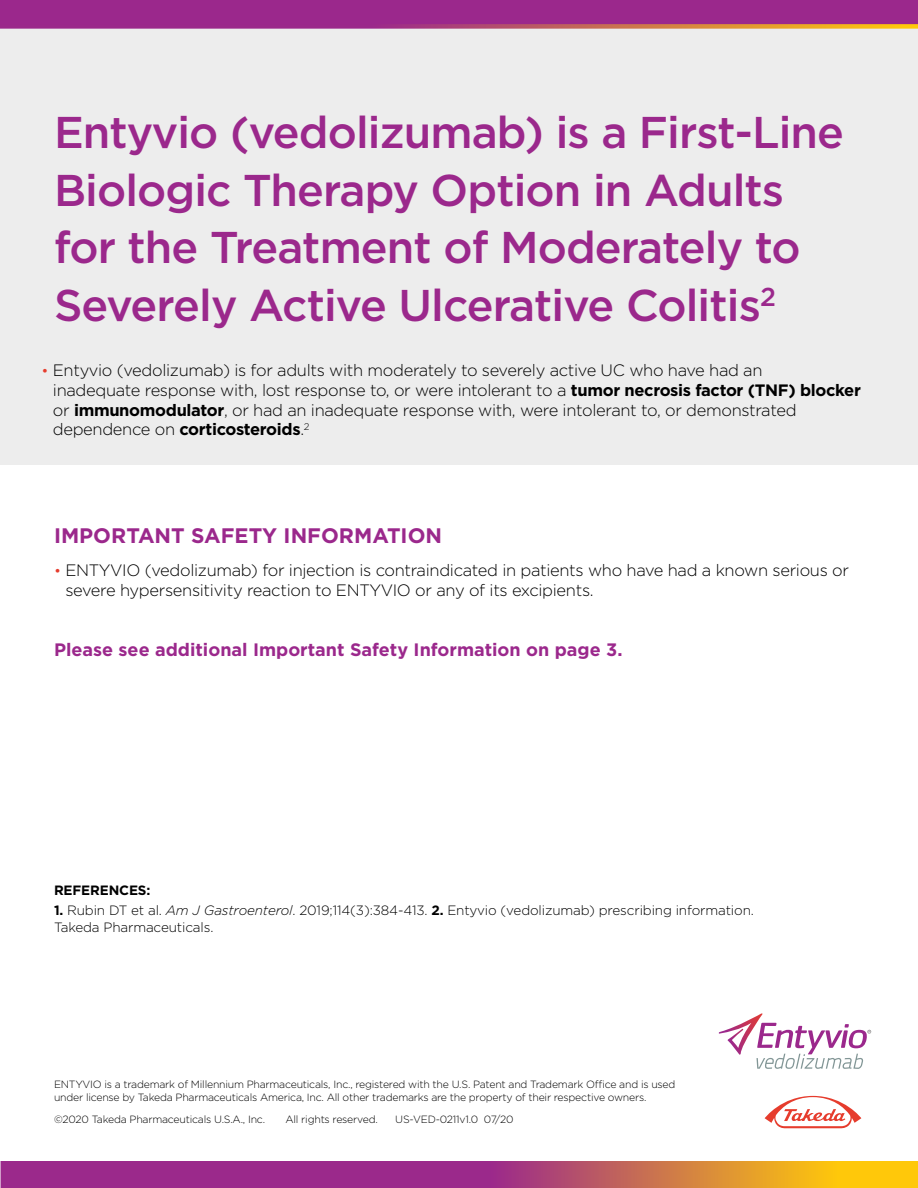
<style>
.page{position:relative;width:918px;height:1188px;background:#fff}
.page>*{position:absolute;margin:0;border:0;box-sizing:border-box;transform-origin:0 0}
.t1{font:500 44.4px/57.8px "Gotham";letter-spacing:-.02em;color:#9b288c}
.t2{font:700 21px "Gotham";color:#9b288c}
.t3{font:700 18px "Gotham";color:#9b288c}
.t4{font:300 16.5px/19.8px "Gotham";letter-spacing:-.02em;color:#000}
.t5{font:300 13.5px/16.5px "Gotham";letter-spacing:-.01em;color:#000}
.t6{font:700 13.5px "Gotham";letter-spacing:-.01em;color:#000}
.t7{font:300 10.5px/12.6px "Gotham";letter-spacing:-.02em;color:#000}
.s1{font-size:15px;color:#e63c2d}
.s2{font-weight:700}
.s3{font-style:italic}
</style>
<div class="page">
<div style="left:0;top:0;width:918px;height:464px;background:#ededed"></div>
<svg style="left:1px;top:1161px;width:917px;height:27px;background:#b65467"></svg>
<div style="left:0;top:0;width:918px;height:26px;background:#9b288c"></div>
<svg style="left:0;top:24px;width:918px;height:5px"></svg>
<svg style="left:765px;top:1096px;width:96px;height:33px"></svg>
<svg style="left:719px;top:1014px;width:152px;height:55px"></svg>
<h1 class="t1" style="left:54px;top:103px;width:792px">Entyvio (vedolizumab) is a First-Line Biologic Therapy Option in Adults for the Treatment of Moderately to Severely Active Ulcerative Colitis<sup>2</sup></h1>
<p class="t4" style="left:53px;top:360px;width:810px;text-indent:-11px"><span class="s1">•</span> Entyvio (vedolizumab) is for adults with moderately to severely active UC who have had an<br>inadequate response with, lost response to, or were intolerant to a <span class="s2">tumor necrosis factor (TNF) blocker </span>or <span class="s2">immunomodulator</span>, or had an inadequate response with, were intolerant to, or demonstrated dependence on <span class="s2">corticosteroids</span>.<sup>2</sup></p>
<p class="t2" style="left:54px;top:522px;width:390px">IMPORTANT SAFETY INFORMATION</p>
<p class="t4" style="left:65px;top:560px;width:785px;text-indent:-11px"><span class="s1">•</span> ENTYVIO (vedolizumab) for injection is contraindicated in patients who have had a known serious or severe hypersensitivity reaction to ENTYVIO or any of its excipients.</p>
<p class="t3" style="left:54px;top:638px;width:570px">Please see additional Important Safety Information on page 3.</p>
<p class="t6" style="left:54px;top:882px;width:98px">REFERENCES:</p>
<p class="t5" style="left:54px;top:902px;width:701px"><span class="s2">1.</span> Rubin DT et al. <span class="s3">Am J Gastroenterol</span>. 2019;114(3):384-413. <span class="s2">2.</span> Entyvio (vedolizumab) prescribing information.<br>Takeda Pharmaceuticals.</p>
<p class="t7" style="left:54px;top:1078px;width:623px">ENTYVIO is a trademark of Millennium Pharmaceuticals, Inc., registered with the U.S. Patent and Trademark Office and is used under license by Takeda Pharmaceuticals America, Inc. All other trademarks are the property of their respective owners.</p>
<p class="t7" style="left:54px;top:1113px;width:213px">©2020 Takeda Pharmaceuticals U.S.A., Inc.</p>
<p class="t7" style="left:285px;top:1113px;width:94px">All rights reserved.</p>
<p class="t7" style="left:395px;top:1113px;width:120px">US-VED-0211v1.0 07/20</p>
</div>
